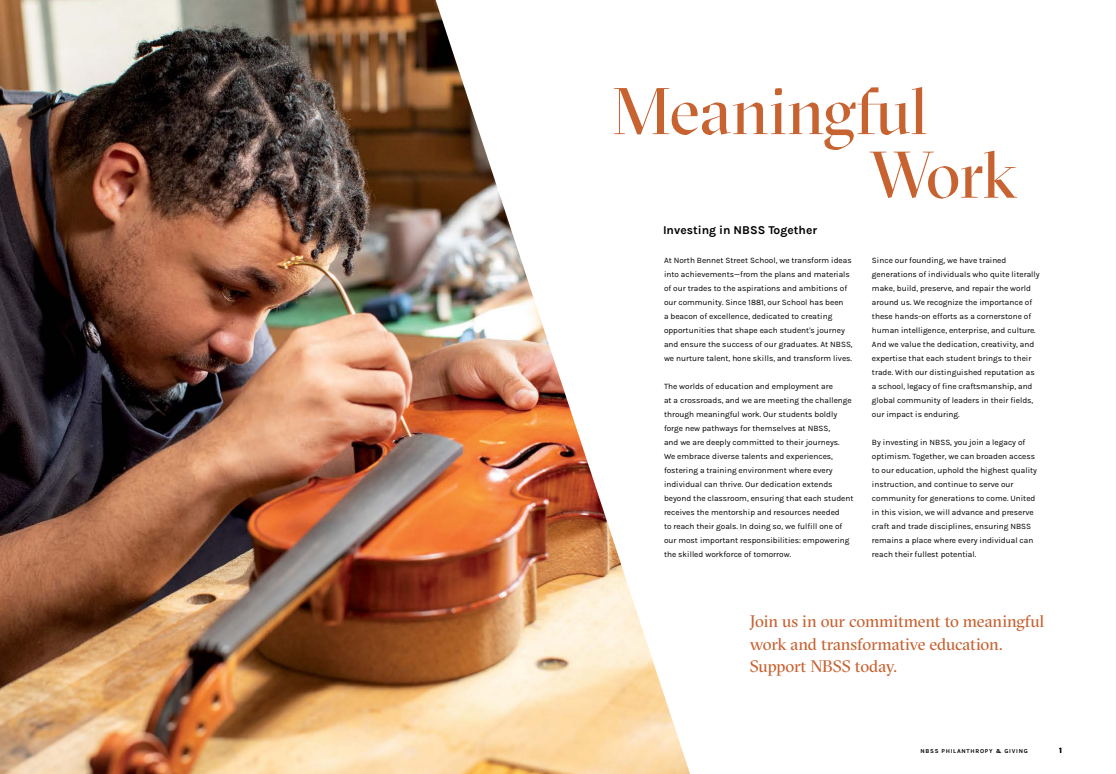
<style>
.page{position:relative;width:1116px;height:774px;background:#fff}
.page>*{position:absolute;margin:0;border:0;box-sizing:border-box;transform-origin:0 0}
.t1{font:65.8px/63.6px "GT Sectra Display";letter-spacing:-.01em;color:#c76231}
.t2{font:16.7px/22.6px "GT Sectra Fine";letter-spacing:-.01em;color:#c76231}
.t3{font:700 12px "Karla";color:#000}
.t4{font:8.2px/14px "Karla";color:#000}
.t5{font:700 8px "Karla";color:#000}
.t6{font:700 6px "Karla";letter-spacing:.125em;color:#000}
</style>
<div class="page">
<img style="left:0;top:0;width:690px;height:774px">
<h1 class="t1" style="left:869px;top:78px;width:150px;text-indent:-257px">Meaningful<br>Work</h1>
<h3 class="t3" style="left:663px;top:222px;width:156px">Investing in NBSS Together</h3>
<p class="t4" style="left:664px;top:253px;width:190px">At North Bennet Street School, we transform ideas into achievements—from the plans and materials of our trades to the aspirations and ambitions of our community. Since 1881, our School has been<br>a beacon of excellence, dedicated to creating opportunities that shape each student's journey and ensure the success of our graduates. At NBSS, we nurture talent, hone skills, and transform lives.</p>
<p class="t4" style="left:664px;top:379px;width:191px">The worlds of education and employment are<br>at a crossroads, and we are meeting the challenge through meaningful work. Our students boldly forge new pathways for themselves at NBSS,<br>and we are deeply committed to their journeys.<br>We embrace diverse talents and experiences, fostering a training environment where every individual can thrive. Our dedication extends beyond the classroom, ensuring that each student receives the mentorship and resources needed<br>to reach their goals. In doing so, we fulfill one of our most important responsibilities: empowering the skilled workforce of tomorrow.</p>
<p class="t4" style="left:872px;top:253px;width:169px">Since our founding, we have trained generations of individuals who quite literally make, build, preserve, and repair the world around us. We recognize the importance of these hands-on efforts as a cornerstone of human intelligence, enterprise, and culture.<br>And we value the dedication, creativity, and expertise that each student brings to their trade. With our distinguished reputation as a school, legacy of fine craftsmanship, and global community of leaders in their fields, our impact is enduring.</p>
<p class="t4" style="left:872px;top:435px;width:167px">By investing in NBSS, you join a legacy of optimism. Together, we can broaden access to our education, uphold the highest quality instruction, and continue to serve our community for generations to come. United in this vision, we will advance and preserve craft and trade disciplines, ensuring NBSS remains a place where every individual can reach their fullest potential.</p>
<h2 class="t2" style="left:750px;top:610px;width:296px">Join us in our commitment to meaningful work and transformative education.<br>Support NBSS today.</h2>
<p class="t6" style="left:920px;top:747px;width:109px">NBSS PHILANTHROPY &amp; GIVING</p>
<p class="t5" style="left:1059px;top:745px;width:4px">1</p>
</div>
